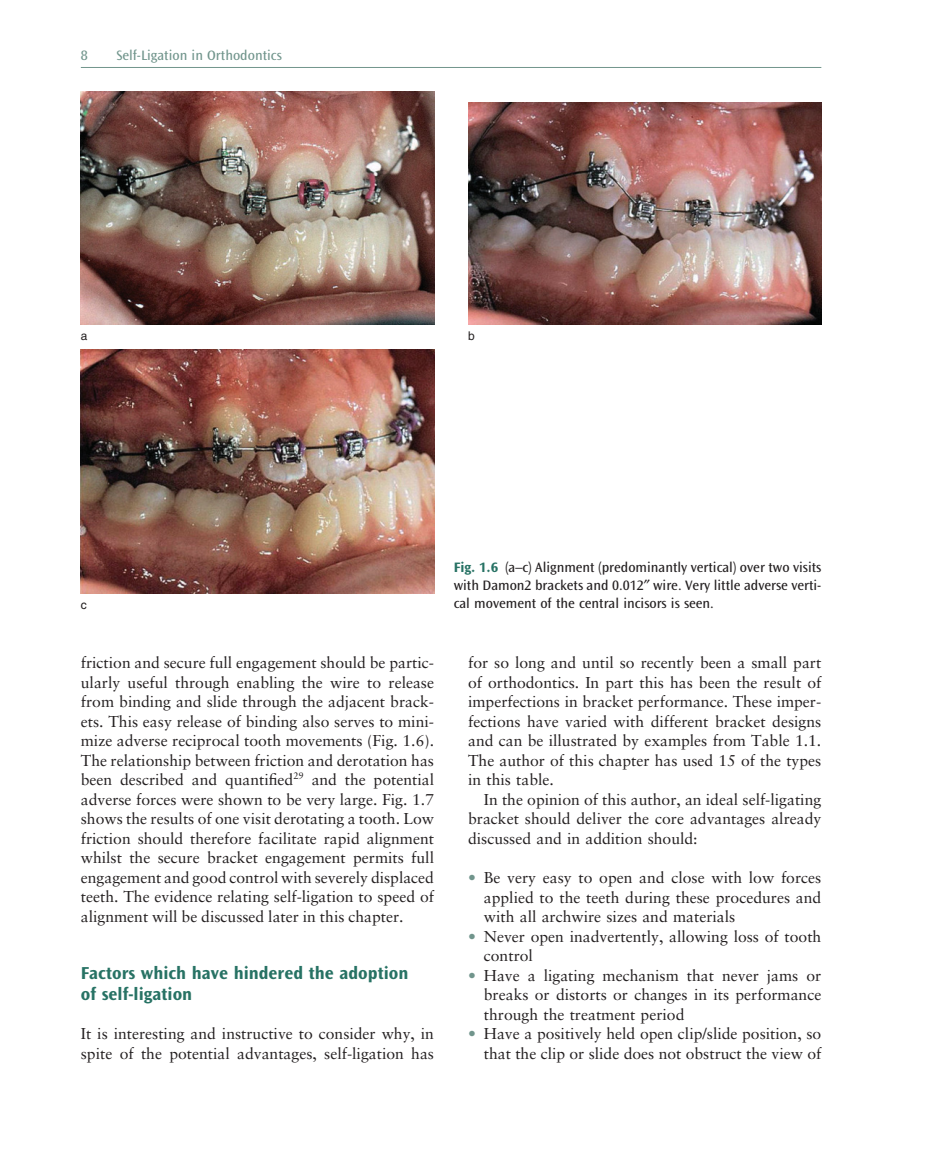
<style>
.page{position:relative;width:932px;height:1174px;background:#fff}
.page>*{position:absolute;margin:0;border:0;box-sizing:border-box;transform-origin:0 0}
.t1{font:700 18px/21.8px "Ocean Sans";color:#277264}
.t2{font:15.75px/19.5px "Sabon";color:#231f20;text-align:justify}
.t3{font:14.25px/18px "Ocean Sans";color:#231f20;text-align:justify}
.t4{font:14.25px "Ocean Sans";color:#71958c}
.t5{font:12px "Helvetica LT Std";color:#231f20}
.s1{font-weight:700;color:#277264}
.s2{color:#71958c}
</style>
<div class="page">
<hr style="left:81px;top:67px;width:740px;height:1px;background:#71958c">
<img style="left:81px;top:91px;width:353px;height:234px">
<img style="left:468px;top:102px;width:353px;height:223px">
<img style="left:81px;top:349px;width:353px;height:245px">
<p class="t4" style="left:81px;top:49px;width:8px">8</p>
<p class="t4" style="left:116px;top:49px;width:167px">Self-Ligation in Orthodontics</p>
<p class="t5" style="left:81px;top:331px;width:8px">a</p>
<p class="t5" style="left:468px;top:331px;width:8px">b</p>
<p class="t5" style="left:81px;top:599px;width:7px">c</p>
<p class="t2" style="left:81px;top:654px;width:354px">friction and secure full engagement should be partic&shy;ularly useful through enabling the wire to release from binding and slide through the adjacent brack&shy;ets. This easy release of binding also serves to mini&shy;mize adverse reciprocal tooth movements (Fig. 1.6).<br>The relationship between friction and derotation has been described and quantified<sup>29</sup> and the potential adverse forces were shown to be very large. Fig. 1.7 shows the results of one visit derotating a tooth. Low friction should therefore facilitate rapid alignment whilst the secure bracket engagement permits full engagement and good control with severely displaced teeth. The evidence relating self-ligation to speed of alignment will be discussed later in this chapter.</p>
<p class="t1" style="left:81px;top:963px;width:329px">Factors which have hindered the adoption of self-ligation</p>
<p class="t2" style="left:81px;top:1025px;width:354px">It is interesting and instructive to consider why, in spite of the potential advantages, self-ligation has</p>
<p class="t3" style="left:453px;top:559px;width:369px"><span class="s1">Fig. 1.6</span> (a–c) Alignment (predominantly vertical) over two visits with Damon2 brackets and 0.012 wire. Very little adverse verti&shy;cal movement of the central incisors is seen.</p>
<p class="t2" style="left:468px;top:654px;width:354px">for so long and until so recently been a small part of orthodontics. In part this has been the result of imperfections in bracket performance. These imper&shy;fections have varied with different bracket designs and can be illustrated by examples from Table 1.1.<br>The author of this chapter has used 15 of the types in this table.</p>
<p class="t2" style="left:468px;top:790px;width:354px;text-indent:16px">In the opinion of this author, an ideal self-ligating bracket should deliver the core advantages already discussed and in addition should:</p>
<p class="t2" style="left:483px;top:869px;width:339px;text-indent:-16px"><span class="s2">•</span> Be very easy to open and close with low forces applied to the teeth during these procedures and with all archwire sizes and materials</p>
<p class="t2" style="left:483px;top:928px;width:339px;text-indent:-16px"><span class="s2">•</span> Never open inadvertently, allowing loss of tooth control</p>
<p class="t2" style="left:483px;top:967px;width:339px;text-indent:-16px"><span class="s2">•</span> Have a ligating mechanism that never jams or breaks or distorts or changes in its performance through the treatment period</p>
<p class="t2" style="left:468px;top:1025px;width:354px;text-align:right"><span class="s2">•</span> Have a positively held open clip/slide position, so that the clip or slide does not obstruct the view of</p>
</div>
